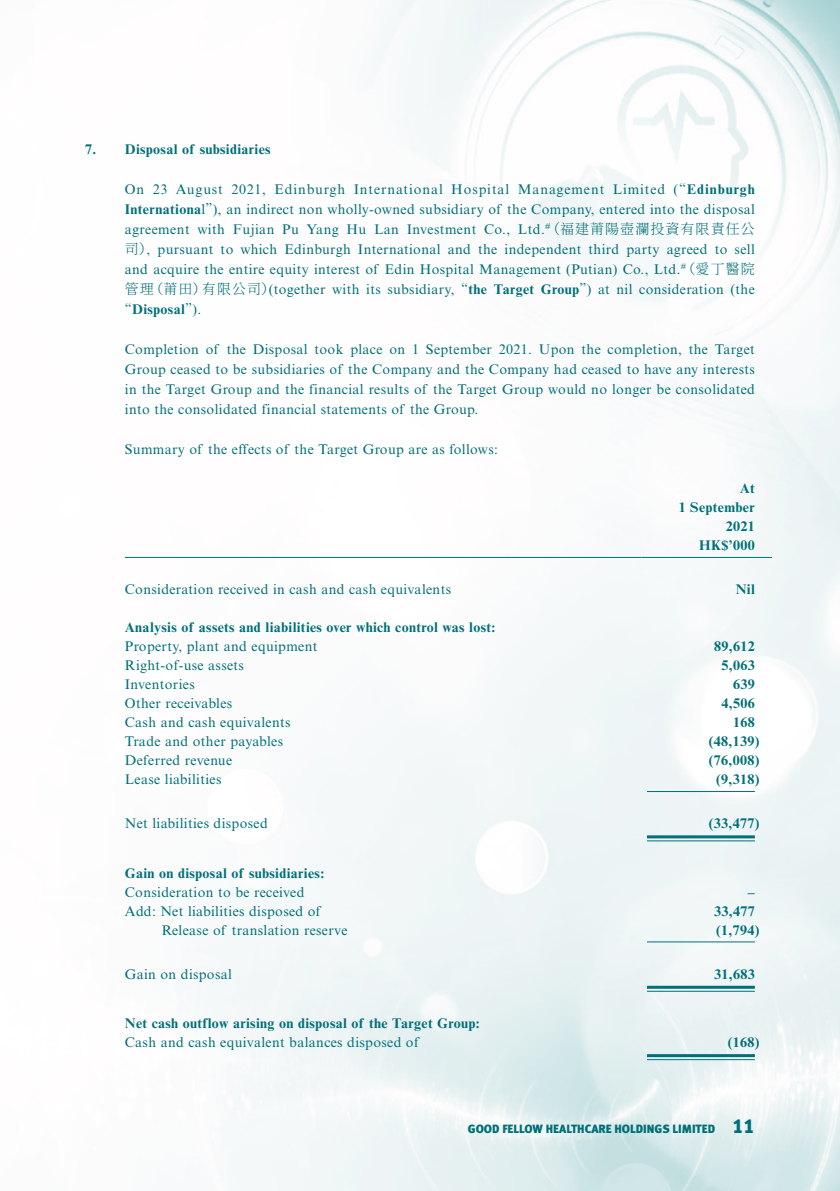
<style>
.page{position:relative;width:840px;height:1191px;background:#fff}
.page>*{position:absolute;margin:0;border:0;box-sizing:border-box;transform-origin:0 0}
.Notes{font:14px/20px "Times New Roman MT Std";letter-spacing:.025em;color:#007078;text-align:justify}
.Notes-2{font:700 14px "Times New Roman MT Std";letter-spacing:.025em;color:#007078}
.Notes_HD1{font:700 14px "Times New Roman MT Std";letter-spacing:.025em;color:#007078}
.t1{font:12px "Meta Black Lf";letter-spacing:-.005em;color:#007078}
.s1{font-weight:700}
.s2{font-family:"Source Han Serif TC";font-weight:300}
.s3{font-size:20px}
</style>
<div class="page">
<img style="left:124px;top:0;width:715px;height:1191px">
<hr style="left:125px;top:557px;width:516px;height:1px;background:#007078">
<hr style="left:641px;top:557px;width:130px;height:1px;background:#007078">
<hr style="left:646px;top:791px;width:108px;height:1px;background:#007078">
<hr style="left:646px;top:835px;width:108px;height:3px;background:#007078">
<hr style="left:646px;top:840px;width:108px;height:1px;background:#007078">
<hr style="left:646px;top:941px;width:108px;height:1px;background:#007078">
<hr style="left:646px;top:985px;width:108px;height:3px;background:#007078">
<hr style="left:646px;top:990px;width:108px;height:1px;background:#007078">
<hr style="left:646px;top:1054px;width:108px;height:3px;background:#007078">
<hr style="left:646px;top:1059px;width:108px;height:1px;background:#007078">
<p class="Notes_HD1" style="left:85px;top:141px;width:187px">7. Disposal of subsidiaries</p>
<p class="Notes" style="left:125px;top:179px;width:631px">On 23 August 2021, Edinburgh International Hospital Management Limited (“<span class="s1">Edinburgh Internationa</span>l”), an indirect non wholly-owned subsidiary of the Company, entered into the disposal agreement with Fujian Pu Yang Hu Lan Investment Co., Ltd.<sup>#</sup><span class="s2">（福建莆陽壺瀾投資有限責任公司）</span>, pursuant to which Edinburgh International and the independent third party agreed to sell and acquire the entire equity interest of Edin Hospital Management (Putian) Co., Ltd.<sup>#</sup><span class="s2">（愛丁醫院管理（莆田）有限公司）</span>(together with its subsidiary, “<span class="s1">the Target Group</span>”) at nil consideration (the “<span class="s1">Disposal</span>”).</p>
<p class="Notes" style="left:125px;top:339px;width:631px">Completion of the Disposal took place on 1 September 2021. Upon the completion, the Target Group ceased to be subsidiaries of the Company and the Company had ceased to have any interests in the Target Group and the financial results of the Target Group would no longer be consolidated into the consolidated financial statements of the Group.</p>
<p class="Notes" style="left:125px;top:439px;width:374px">Summary of the effects of the Target Group are as follows:</p>
<p class="Notes-2" style="left:739px;top:480px;width:17px">At</p>
<p class="Notes-2" style="left:678px;top:499px;width:78px">1 September</p>
<p class="Notes-2" style="left:725px;top:518px;width:31px">2021</p>
<p class="Notes-2" style="left:699px;top:537px;width:57px">HK$’000</p>
<p class="Notes" style="left:125px;top:579px;width:327px">Consideration received in cash and cash equivalents</p>
<p class="Notes-2" style="left:735px;top:581px;width:21px">Nil</p>
<p class="Notes-2" style="left:125px;top:619px;width:372px">Analysis of assets and liabilities over which control was lost:</p>
<p class="Notes" style="left:125px;top:636px;width:194px">Property, plant and equipment</p>
<p class="Notes-2" style="left:713px;top:638px;width:42px">89,612</p>
<p class="Notes" style="left:125px;top:655px;width:121px">Right-of-use assets</p>
<p class="Notes-2" style="left:721px;top:657px;width:35px">5,063</p>
<p class="Notes" style="left:125px;top:674px;width:71px">Inventories</p>
<p class="Notes-2" style="left:732px;top:676px;width:23px">639</p>
<p class="Notes" style="left:125px;top:693px;width:109px">Other receivables</p>
<p class="Notes-2" style="left:721px;top:695px;width:35px">4,506</p>
<p class="Notes" style="left:125px;top:712px;width:167px">Cash and cash equivalents</p>
<p class="Notes-2" style="left:732px;top:714px;width:23px">168</p>
<p class="Notes" style="left:125px;top:731px;width:160px">Trade and other payables</p>
<p class="Notes-2" style="left:708px;top:733px;width:52px">(48,139)</p>
<p class="Notes" style="left:125px;top:750px;width:109px">Deferred revenue</p>
<p class="Notes-2" style="left:708px;top:752px;width:52px">(76,008)</p>
<p class="Notes" style="left:125px;top:769px;width:98px">Lease liabilities</p>
<p class="Notes-2" style="left:715px;top:771px;width:45px">(9,318)</p>
<p class="Notes" style="left:125px;top:813px;width:144px">Net liabilities disposed</p>
<p class="Notes-2" style="left:708px;top:815px;width:52px">(33,477)</p>
<p class="Notes-2" style="left:125px;top:864px;width:201px">Gain on disposal of subsidiaries:</p>
<p class="Notes" style="left:125px;top:882px;width:181px">Consideration to be received</p>
<p class="Notes-2" style="left:747px;top:883px;width:8px">–</p>
<p class="Notes" style="left:125px;top:901px;width:197px">Add: Net liabilities disposed of</p>
<p class="Notes-2" style="left:713px;top:902px;width:42px">33,477</p>
<p class="Notes" style="left:162px;top:920px;width:187px">Release of translation reserve</p>
<p class="Notes-2" style="left:715px;top:921px;width:45px">(1,794)</p>
<p class="Notes" style="left:125px;top:964px;width:109px">Gain on disposal</p>
<p class="Notes-2" style="left:713px;top:965px;width:42px">31,683</p>
<p class="Notes-2" style="left:125px;top:1014px;width:356px">Net cash outflow arising on disposal of the Target Group:</p>
<p class="Notes" style="left:125px;top:1032px;width:295px">Cash and cash equivalent balances disposed of</p>
<p class="Notes-2" style="left:727px;top:1033px;width:33px">(168)</p>
<p class="t1" style="left:467px;top:1121px;width:288px">GOOD FELLOW HEALTHCARE HOLDINGS LIMITED <span class="s3">11</span></p>
</div>
